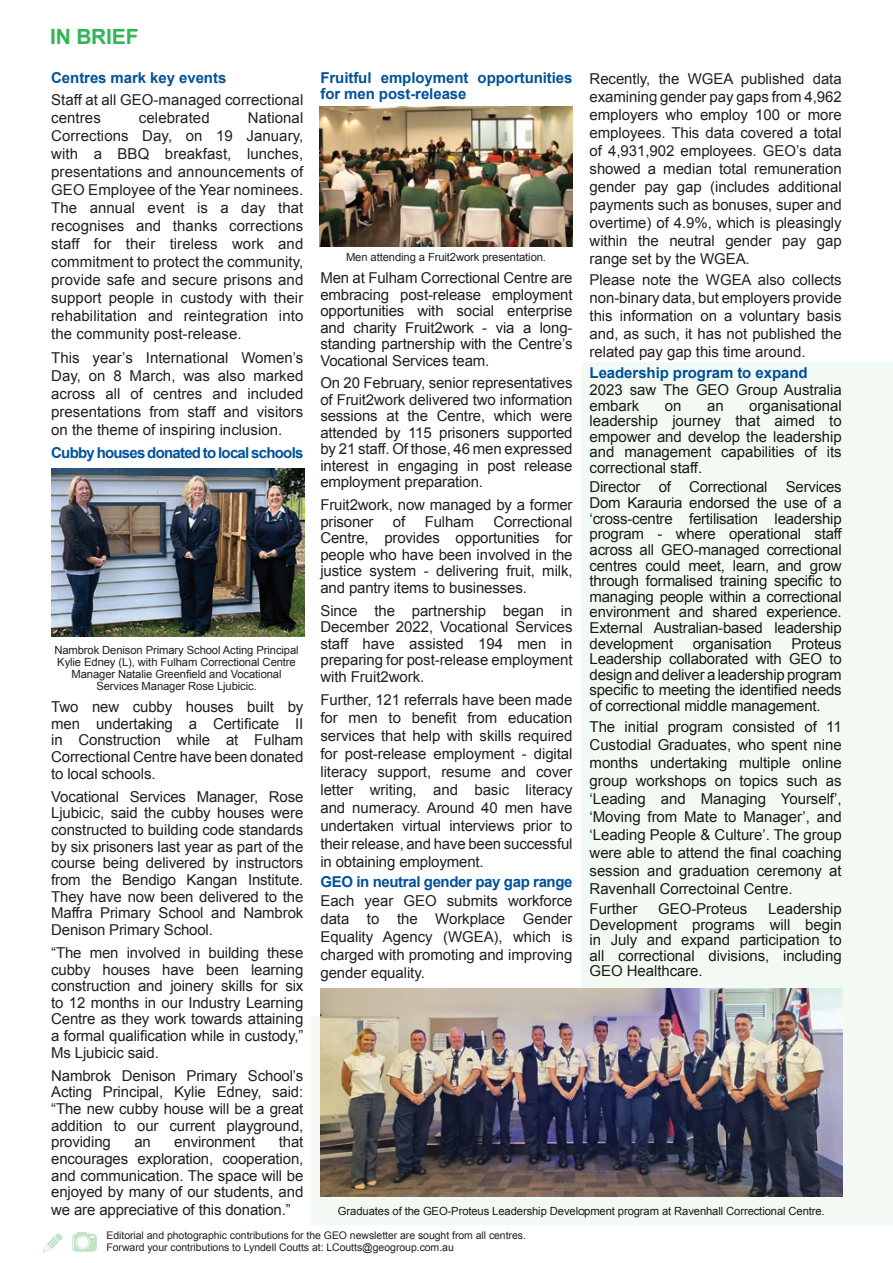
<style>
.page{position:relative;width:893px;height:1263px;background:#fff}
.page>*{position:absolute;margin:0;border:0;box-sizing:border-box;transform-origin:0 0}
.feature_heads{font:700 21px "Arial";letter-spacing:-.01em;color:#32b457}
.bodybackpage{font:15px/18px "Arial";letter-spacing:-.01em;color:#231f20;text-align:justify}
.backpageheading{font:700 15px/16.5px "Arial";letter-spacing:-.005em;color:#01529a}
.backpageheading-2{font:700 15px "Arial";letter-spacing:-.05em;color:#01529a}
.backpageheading-3{font:700 15px "Arial";letter-spacing:-.025em;color:#01529b}
.photo_captions{font:11.25px/12px "Arial";letter-spacing:-.01em;color:#231f20;text-align:center}
.body{font:10.5px/12px "Arial";letter-spacing:-.005em;color:#231f20}
</style>
<div class="page">
<svg style="left:43px;top:1233px;width:20px;height:20px"></svg>
<svg style="left:72px;top:1232px;width:25px;height:20px"></svg>
<div style="left:581px;top:362px;width:312px;height:863px;background:#f3faf4"></div>
<div style="left:312px;top:1016px;width:269px;height:209px;background:#f3faf4"></div>
<img style="left:320px;top:107px;width:252px;height:139px">
<img style="left:51px;top:469px;width:253px;height:168px">
<img style="left:320px;top:988px;width:522px;height:208px">
<p class="feature_heads" style="left:50px;top:23px;width:90px">IN BRIEF</p>
<p class="backpageheading" style="left:51px;top:70px;width:177px">Centres mark key events</p>
<p class="bodybackpage" style="left:51px;top:91px;width:254px">Staff at all GEO-managed correctional centres</p>
<p class="bodybackpage" style="left:51px;top:109px;width:254px;text-indent:197px">National Corrections Day, on 19 January, with a BBQ breakfast, lunches, presentations and announcements of GEO Employee of the Year nominees.<br>The annual event is a day that recognises and thanks corrections staff for their tireless work and commitment to protect the community, provide safe and secure prisons and support people in custody with their rehabilitation and reintegration into the community post-release.</p>
<p class="bodybackpage" style="left:51px;top:349px;width:254px">This year’s International Women’s Day, on 8 March, was also marked across all of centres and included presentations from staff and visitors on the theme of inspiring inclusion.</p>
<p class="backpageheading-2" style="left:51px;top:443px;width:254px">Cubby houses donated to local schools</p>
<p class="bodybackpage" style="left:139px;top:109px;width:72px">celebrated</p>
<p class="photo_captions" style="left:54px;top:644px;width:246px">Nambrok Denison Primary School Acting Principal Kylie Edney (L), with Fulham Correctional Centre Manager Natalie Greenfield and Vocational Services Manager Rose Ljubicic.</p>
<p class="bodybackpage" style="left:51px;top:698px;width:254px;line-height:16.6px">Two new cubby houses built by men undertaking a Certificate II in Construction while at Fulham Correctional Centre have been donated to local schools.</p>
<p class="bodybackpage" style="left:51px;top:788px;width:254px;line-height:16.6px">Vocational Services Manager, Rose Ljubicic, said the cubby houses were constructed to building code standards by six prisoners last year as part of the course being delivered by instructors from the Bendigo Kangan Institute.<br>They have now been delivered to the Maffra Primary School and Nambrok Denison Primary School.</p>
<p class="bodybackpage" style="left:51px;top:944px;width:254px;line-height:16.6px">“The men involved in building these cubby houses have been learning construction and joinery skills for six to 12 months in our Industry Learning Centre as they work towards attaining a formal qualification while in custody,” Ms Ljubicic said.</p>
<p class="bodybackpage" style="left:51px;top:1067px;width:254px;line-height:16.6px">Nambrok Denison Primary School’s Acting Principal, Kylie Edney, said: “The new cubby house will be a great addition to our current playground, providing</p>
<p class="bodybackpage" style="left:51px;top:1134px;width:254px;line-height:16.8px;text-indent:228px">that encourages exploration, cooperation, and communication. The space will be enjoyed by many of our students, and we are appreciative of this donation.”</p>
<p class="bodybackpage" style="left:134px;top:1133px;width:18px">an</p>
<p class="bodybackpage" style="left:174px;top:1133px;width:83px">environment</p>
<p class="backpageheading" style="left:320px;top:70px;width:254px">Fruitful employment opportunities for men post-release</p>
<p class="photo_captions" style="left:346px;top:252px;width:202px">Men attending a Fruit2work presentation.</p>
<p class="bodybackpage" style="left:320px;top:270px;width:254px;line-height:16.5px">Men at Fulham Correctional Centre are embracing post-release employment opportunities with social enterprise and charity Fruit2work - via a long&shy;standing partnership with the Centre’s Vocational Services team.</p>
<p class="bodybackpage" style="left:320px;top:375px;width:254px;line-height:16.5px">On 20 February, senior representatives of Fruit2work delivered two information sessions at the Centre, which were attended by 115 prisoners supported by 21 staff. Of those, 46 men expressed interest in engaging in post release employment preparation.</p>
<p class="bodybackpage" style="left:320px;top:497px;width:254px;line-height:16.5px">Fruit2work, now managed by a former prisoner</p>
<p class="bodybackpage" style="left:320px;top:513px;width:254px;line-height:16.5px;text-indent:173px">Correctional Centre, provides opportunities for people who have been involved in the justice system - delivering fruit, milk, and pantry items to businesses.</p>
<p class="bodybackpage" style="left:320px;top:602px;width:254px;line-height:16.5px">Since the partnership began in December 2022, Vocational Services staff have assisted 194 men in preparing for post-release employment with Fruit2work.</p>
<p class="bodybackpage" style="left:320px;top:691px;width:254px">Further, 121 referrals have been made for men to benefit from education services that help with skills required for post-release employment - digital literacy support, resume and cover letter writing, and basic literacy and numeracy. Around 40 men have undertaken virtual interviews prior to their release, and have been successful in obtaining employment.</p>
<p class="backpageheading-3" style="left:320px;top:872px;width:254px">GEO in neutral gender pay gap range</p>
<p class="bodybackpage" style="left:320px;top:892px;width:254px">Each year GEO submits workforce data to the Workplace Gender Equality Agency (WGEA), which is charged with promoting and improving gender equality.</p>
<p class="bodybackpage" style="left:393px;top:513px;width:14px">of</p>
<p class="bodybackpage" style="left:425px;top:513px;width:51px">Fulham</p>
<p class="bodybackpage" style="left:590px;top:70px;width:254px">Recently, the WGEA published data examining gender pay gaps from 4,962 employers who employ 100 or more employees. This data covered a total of 4,931,902 employees. GEO’s data showed a median total remuneration gender pay gap (includes additional payments such as bonuses, super and overtime) of 4.9%, which is pleasingly within the neutral gender pay gap range set by the WGEA.</p>
<p class="bodybackpage" style="left:590px;top:271px;width:254px">Please note the WGEA also collects non-binary data, but employers provide this information on a voluntary basis and, as such, it has not published the related pay gap this time around.</p>
<p class="backpageheading" style="left:590px;top:365px;width:220px">Leadership program to expand</p>
<p class="bodybackpage" style="left:590px;top:382px;width:254px;line-height:15.5px">2023 saw The GEO Group Australia embark</p>
<p class="bodybackpage" style="left:590px;top:398px;width:254px;line-height:15.5px;text-indent:160px">organisational leadership journey that aimed to empower and develop the leadership and management capabilities of its correctional staff.</p>
<p class="bodybackpage" style="left:590px;top:480px;width:254px;line-height:15.6px">Director of Correctional Services Dom Karauria endorsed the use of a ‘cross-centre fertilisation leadership program - where operational staff across all GEO-managed correctional centres could meet, learn, and grow through formalised training specific to managing people within a correctional environment and shared experience.<br>External Australian-based leadership development</p>
<p class="bodybackpage" style="left:665px;top:397px;width:18px">on</p>
<p class="bodybackpage" style="left:707px;top:397px;width:18px">an</p>
<p class="bodybackpage" style="left:590px;top:636px;width:254px;line-height:15.6px;text-indent:202px">Proteus Leadership collaborated with GEO to design and deliver a leadership program specific to meeting the identified needs of correctional middle management.</p>
<p class="bodybackpage" style="left:590px;top:718px;width:254px">The initial program consisted of 11<br>Custodial Graduates, who spent nine months undertaking multiple online group workshops on topics such as ‘Leading and Managing Yourself’, ‘Moving from Mate to Manager’, and ‘Leading People &amp; Culture’. The group were able to attend the final coaching session and graduation ceremony at Ravenhall Correctoinal Centre.</p>
<p class="bodybackpage" style="left:590px;top:900px;width:49px">Further</p>
<p class="bodybackpage" style="left:658px;top:900px;width:91px">GEO-Proteus</p>
<p class="bodybackpage" style="left:693px;top:634px;width:81px">organisation</p>
<p class="bodybackpage" style="left:590px;top:901px;width:254px;line-height:15.6px;text-indent:179px">Leadership Development programs will begin in July and expand participation to all correctional divisions, including GEO Healthcare.</p>
<p class="photo_captions" style="left:338px;top:1205px;width:488px">Graduates of the GEO-Proteus Leadership Development program at Ravenhall Correctional Centre.</p>
<p class="body" style="left:106px;top:1229px;width:421px">Editorial and photographic contributions for the GEO newsletter are sought from all centres.<br>Forward your contributions to Lyndell Coutts at: LCoutts@geogroup.com.au</p>
</div>
